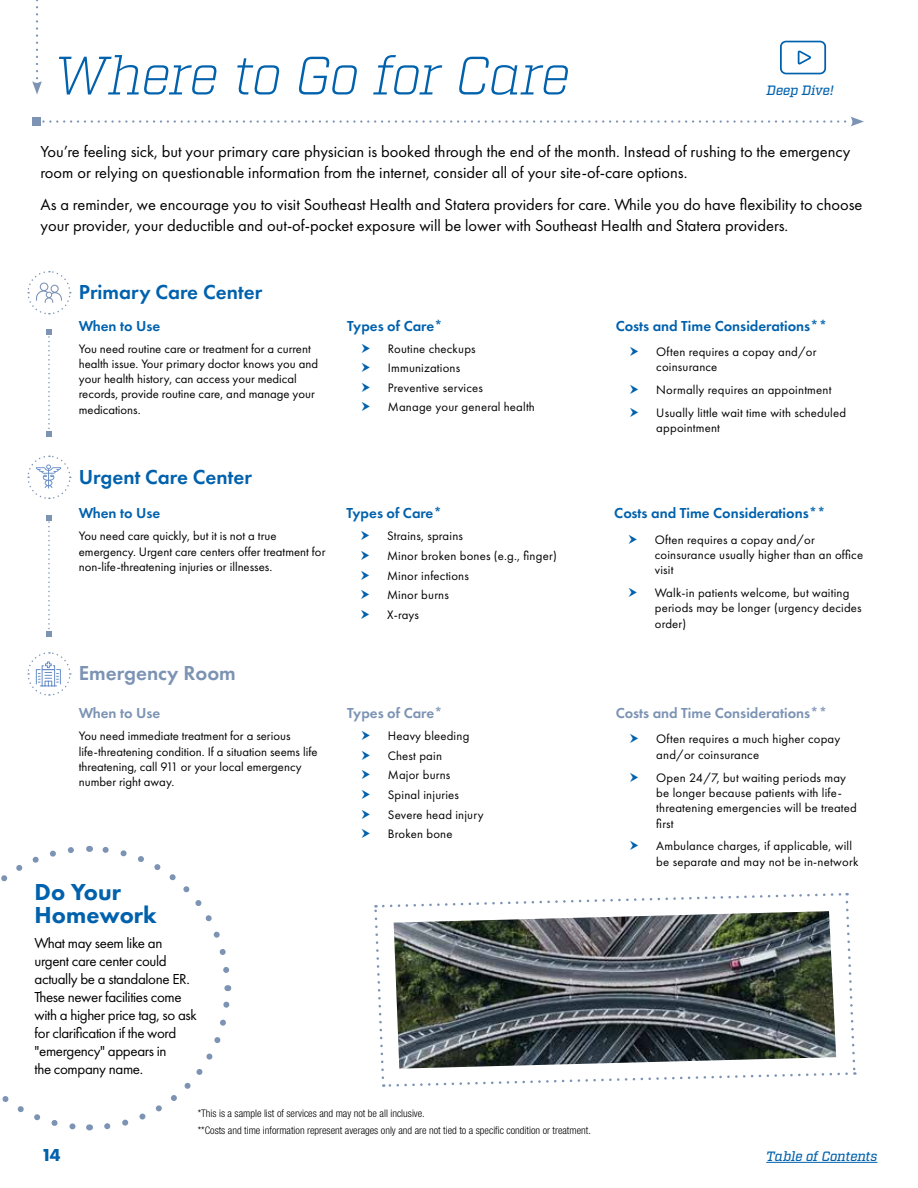
<style>
.page{position:relative;width:918px;height:1188px;background:#fff}
.page>*{position:absolute;margin:0;border:0;box-sizing:border-box;transform-origin:0 0}
.t1{font:italic 300 54px "Factoria";letter-spacing:-.01em;color:#0061ad}
.t2{font:800 24px/22.5px "Futura PT";color:#0061ad}
.t3{font:600 21px "Futura PT";color:#0061ad}
.t4{font:600 21px "Futura PT";color:#7c93b4}
.t5{font:700 18px "Futura PT";color:#0061ad}
.t6{font:16.5px/21px "Futura PT";color:#000}
.t7{font:15px/18px "Futura PT";letter-spacing:-.025em;color:#000}
.t8{font:600 15px "Futura PT";color:#0061ad}
.t9{font:600 15px "Futura PT";color:#7c93b4}
.t10{font:italic 500 13.5px "Factoria";letter-spacing:-.01em;color:#0061ad}
.t11{font:12.75px/15.3px "Futura PT";letter-spacing:.015em;color:#000}
.t12{font:300 condensed 10.5px/17.4px "Helvetica Neue LT Std";color:#000}
</style>
<div class="page">
<hr style="left:766px;top:1162px;width:111px;height:1px;background:#0061ad">
<div style="left:32px;top:117px;width:9px;height:9px;background:#7c93b4"></div>
<svg style="left:42px;top:117px;width:822px;height:9px"></svg>
<svg style="left:32px;top:0;width:10px;height:94px"></svg>
<svg style="left:104px;top:985px;width:128px;height:145px"></svg>
<svg style="left:89px;top:845px;width:141px;height:128px"></svg>
<svg style="left:1px;top:847px;width:73px;height:35px"></svg>
<svg style="left:2px;top:1096px;width:88px;height:35px"></svg>
<svg style="left:46px;top:329px;width:6px;height:108px"></svg>
<svg style="left:46px;top:515px;width:6px;height:122px"></svg>
<svg style="left:27px;top:271px;width:44px;height:44px"></svg>
<svg style="left:27px;top:455px;width:44px;height:44px"></svg>
<svg style="left:27px;top:652px;width:44px;height:44px"></svg>
<svg style="left:780px;top:41px;width:46px;height:33px"></svg>
<svg style="left:374px;top:893px;width:483px;height:194px"></svg>
<img style="left:394px;top:911px;width:442px;height:158px">
<h1 class="t1" style="left:54px;top:43px;width:517px">Where to Go for Care</h1>
<p class="t10" style="left:767px;top:82px;width:69px">Deep Dive!</p>
<p class="t6" style="left:40px;top:141px;width:811px">You’re feeling sick, but your primary care physician is booked through the end of the month. Instead of rushing to the emergency room or relying on questionable information from the internet, consider all of your site-of-care options.</p>
<p class="t6" style="left:40px;top:193px;width:823px">As a reminder, we encourage you to visit Southeast Health and Statera providers for care. While you do have flexibility to choose your provider, your deductible and out-of-pocket exposure will be lower with Southeast Health and Statera providers.</p>
<h3 class="t3" style="left:79px;top:278px;width:185px">Primary Care Center</h3>
<p class="t8" style="left:79px;top:316px;width:83px">When to Use</p>
<p class="t11" style="left:79px;top:341px;width:241px">You need routine care or treatment for a current health issue. Your primary doctor knows you and your health history, can access your medical records, provide routine care, and manage your medications.</p>
<p class="t8" style="left:347px;top:316px;width:97px">Types of Care*</p>
<p class="t11" style="left:388px;top:338px;width:149px;line-height:19.6px">Routine checkups<br>Immunizations<br>Preventive services<br>Manage your general health</p>
<h3 class="t3" style="left:79px;top:464px;width:175px">Urgent Care Center</h3>
<p class="t8" style="left:79px;top:504px;width:83px">When to Use</p>
<p class="t11" style="left:79px;top:528px;width:248px">You need care quickly, but it is not a true emergency. Urgent care centers offer treatment for non‑life‑threatening injuries or illnesses.</p>
<h3 class="t4" style="left:79px;top:660px;width:159px">Emergency Room</h3>
<p class="t9" style="left:79px;top:704px;width:83px">When to Use</p>
<p class="t11" style="left:79px;top:728px;width:240px">You need immediate treatment for a serious life-threatening condition. If a situation seems life threatening, call 911 or your local emergency number right away.</p>
<h2 class="t2" style="left:35px;top:881px;width:124px">Do Your<br>Homework</h2>
<p class="t7" style="left:35px;top:933px;width:164px">What may seem like an urgent care center could actually be a standalone ER.<br>These newer facilities come with a higher price tag, so ask for clarification if the word "emergency" appears in<br>the company name.</p>
<p class="t8" style="left:347px;top:504px;width:97px">Types of Care*</p>
<p class="t11" style="left:387px;top:526px;width:171px;line-height:19.6px">Strains, sprains<br>Minor broken bones (e.g., finger)<br>Minor infections<br>Minor burns<br>X-rays</p>
<p class="t9" style="left:347px;top:704px;width:97px">Types of Care*</p>
<p class="t11" style="left:388px;top:726px;width:97px;line-height:19.6px">Heavy bleeding<br>Chest pain<br>Major burns<br>Spinal injuries<br>Severe head injury<br>Broken bone</p>
<p class="t12" style="left:198px;top:1104px;width:395px">*This is a sample list of services and may not be all inclusive.<br>**Costs and time information represent averages only and are not tied to a specific condition or treatment.</p>
<p class="t8" style="left:616px;top:316px;width:213px">Costs and Time Considerations**</p>
<p class="t11" style="left:656px;top:344px;width:162px">Often requires a copay and/or coinsurance</p>
<p class="t11" style="left:656px;top:378px;width:191px;line-height:22.8px">Normally requires an appointment<br>Usually little wait time with scheduled</p>
<p class="t11" style="left:656px;top:420px;width:65px">appointment</p>
<p class="t8" style="left:614px;top:504px;width:213px">Costs and Time Considerations**</p>
<p class="t11" style="left:655px;top:532px;width:210px">Often requires a copay and/or coinsurance usually higher than an office visit</p>
<p class="t11" style="left:655px;top:585px;width:208px">Walk-in patients welcome, but waiting periods may be longer (urgency decides order)</p>
<p class="t9" style="left:616px;top:704px;width:213px">Costs and Time Considerations**</p>
<p class="t11" style="left:656px;top:732px;width:186px">Often requires a much higher copay and/or coinsurance</p>
<p class="t11" style="left:656px;top:770px;width:202px">Open 24/7, but waiting periods may be longer because patients with life&shy;threatening emergencies will be treated first</p>
<p class="t11" style="left:656px;top:838px;width:204px">Ambulance charges, if applicable, will be separate and may not be in-network</p>
<h3 class="t5" style="left:41px;top:1143px;width:21px">14</h3>
<p class="t10" style="left:766px;top:1148px;width:113px">Table of Contents</p>
</div>
